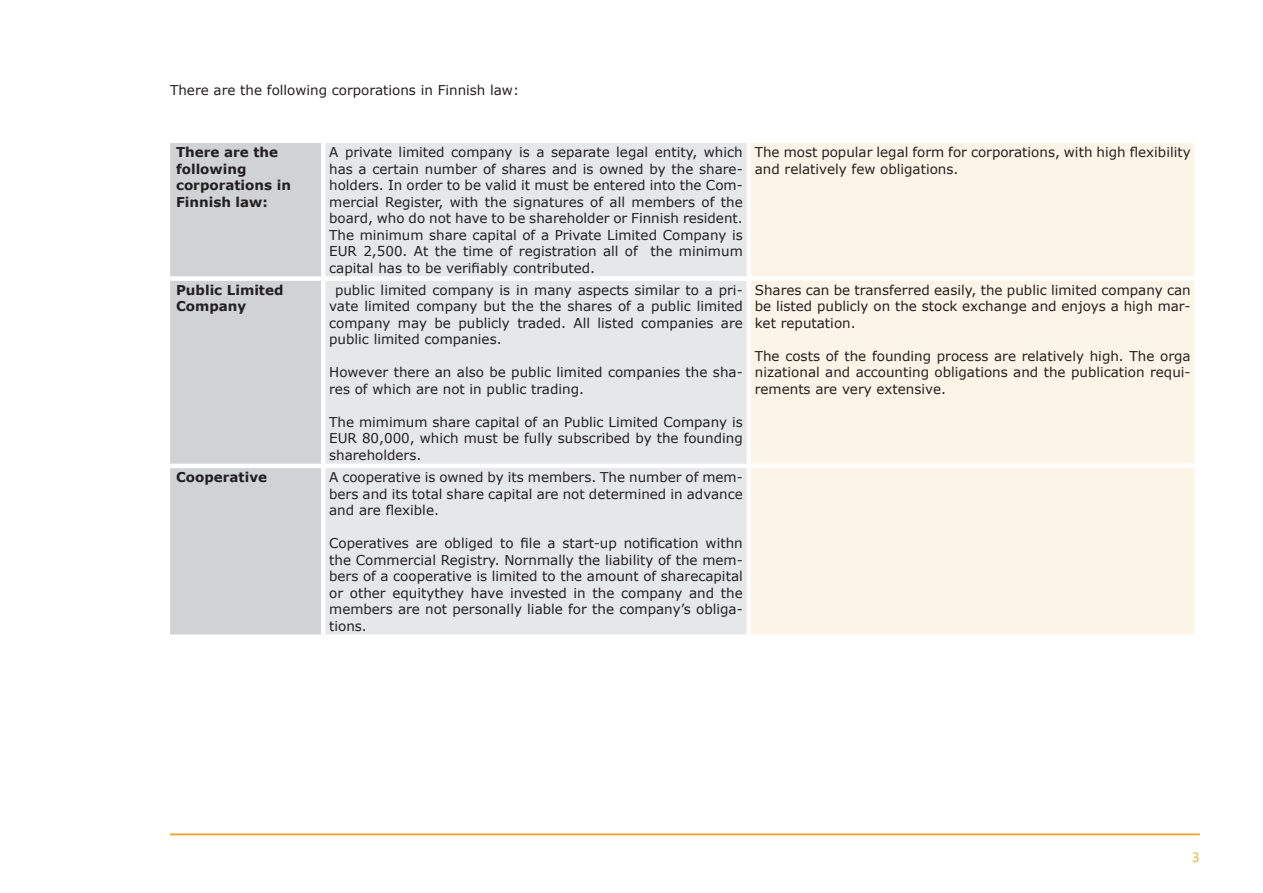
<style>
.page{position:relative;width:1263px;height:893px;background:#fff}
.page>*{position:absolute;margin:0;border:0;box-sizing:border-box;transform-origin:0 0}
.t1{font:15px "Calibri";color:#e8b848}
.t2{font:13.5px/16.5px "Verdana";color:#231f20;text-align:justify}
.t3{font:700 13.5px/16.5px "Verdana";color:#231f20}
</style>
<div class="page">
<hr style="left:170px;top:833px;width:1030px;height:2px;background:#e9a52c">
<div style="left:170px;top:143px;width:151px;height:491px;background:#d1d2d4"></div>
<div style="left:325px;top:143px;width:421px;height:491px;background:#e6e7e9"></div>
<div style="left:751px;top:143px;width:443px;height:491px;background:#fcf4e6"></div>
<div style="left:170px;top:276px;width:153px;height:5px;background:#fff"></div>
<div style="left:323px;top:276px;width:426px;height:5px;background:#fff"></div>
<div style="left:749px;top:276px;width:450px;height:5px;background:#fff"></div>
<hr style="left:170px;top:464px;width:153px;height:4px;background:#fff">
<hr style="left:323px;top:464px;width:426px;height:4px;background:#fff">
<hr style="left:749px;top:464px;width:450px;height:4px;background:#fff">
<p class="t2" style="left:170px;top:82px;width:351px">There are the following corporations in Finnish law:</p>
<p class="t3" style="left:176px;top:144px;width:116px">There are the following corporations in<br>Finnish law:</p>
<p class="t2" style="left:329px;top:144px;width:415px">A private limited company is a separate legal entity, which has a certain number of shares and is owned by the share&shy;holders. In order to be valid it must be entered into the Com&shy;mercial Register, with the signatures of all members of the board, who do not have to be shareholder or Finnish resident.<br>The minimum share capital of a Private Limited Company is EUR 2,500. At the time of registration all of the minimum capital has to be verifiably contributed.</p>
<p class="t2" style="left:755px;top:144px;width:437px">The most popular legal form for corporations, with high flexibility and relatively few obligations.</p>
<p class="t3" style="left:176px;top:281px;width:109px">Public Limited<br>Company</p>
<p class="t2" style="left:329px;top:282px;width:415px;text-indent:6px">public limited company is in many aspects similar to a pri&shy;vate limited company but the the shares of a public limited company may be publicly traded. All listed companies are public limited companies.</p>
<p class="t2" style="left:329px;top:364px;width:415px">However there an also be public limited companies the sha&shy;res of which are not in public trading.</p>
<p class="t2" style="left:329px;top:414px;width:415px">The mimimum share capital of an Public Limited Company is EUR 80,000, which must be fully subscribed by the founding shareholders.</p>
<p class="t2" style="left:755px;top:281px;width:437px">Shares can be transferred easily, the public limited company can be listed publicly on the stock exchange and enjoys a high mar&shy;ket reputation.</p>
<p class="t2" style="left:755px;top:347px;width:437px">The costs of the founding process are relatively high. The orga nizational and accounting obligations and the publication requi&shy;rements are very extensive.</p>
<p class="t3" style="left:176px;top:469px;width:92px">Cooperative</p>
<p class="t2" style="left:329px;top:469px;width:415px">A cooperative is owned by its members. The number of mem&shy;bers and its total share capital are not determined in advance and are flexible.</p>
<p class="t2" style="left:329px;top:535px;width:415px">Coperatives are obliged to file a start-up notification withn the Commercial Registry. Nornmally the liability of the mem&shy;bers of a cooperative is limited to the amount of sharecapital or other equitythey have invested in the company and the members are not personally liable for the company’s obliga&shy;tions.</p>
<p class="t1" style="left:1192px;top:846px;width:9px">3</p>
</div>
